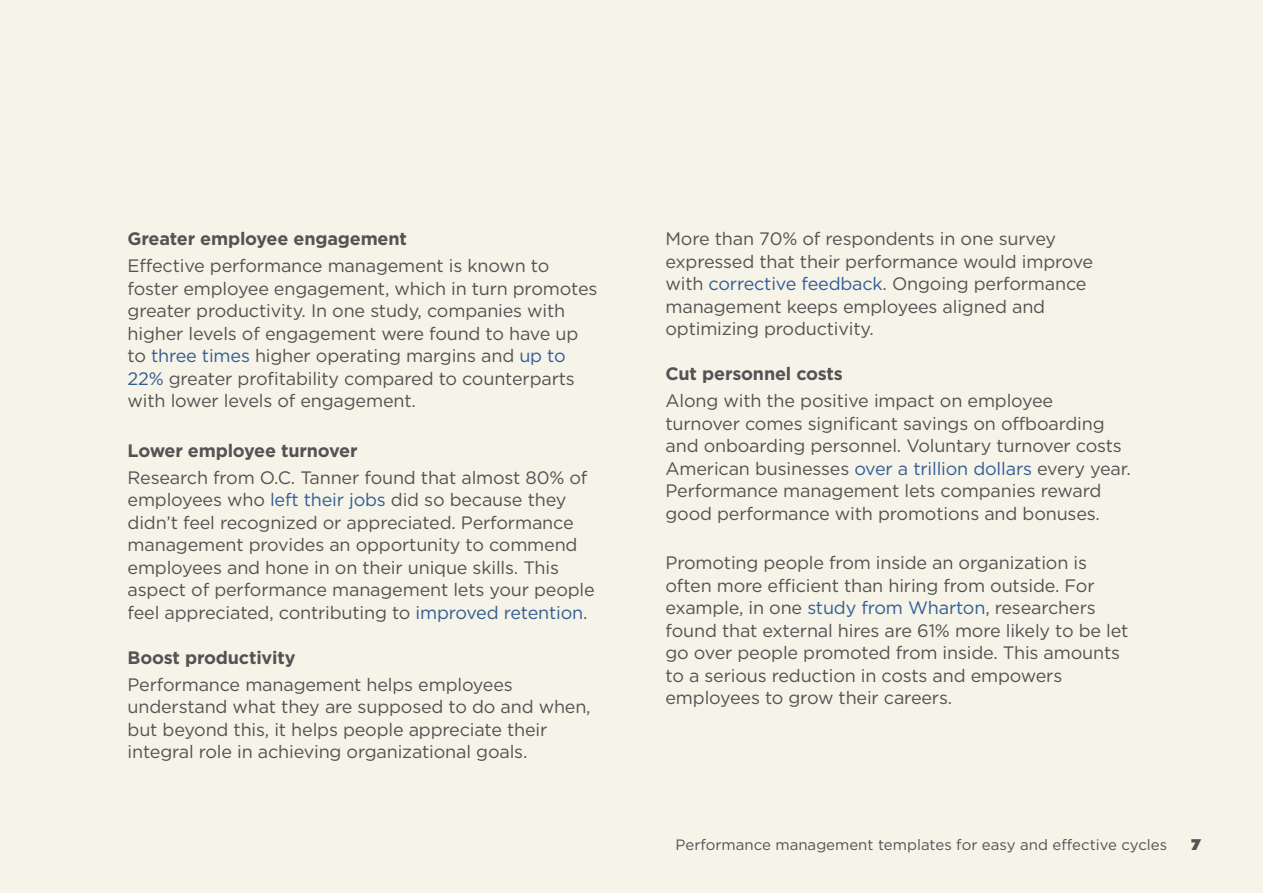
<style>
.page{position:relative;width:1263px;height:893px;background:#f6f3e8}
.page>*{position:absolute;margin:0;border:0;box-sizing:border-box;transform-origin:0 0}
.t1{font:18px/22.5px "Gotham HTF";letter-spacing:-.01em;color:#535353}
.t2{font:700 18px "Gotham HTF";letter-spacing:-.01em;color:#535353}
.t3{font:15px "Gotham HTF";color:#535353}
.t4{font:13.5px "Champion HTF Heavyweight";color:#535353}
.s1{color:#325d95}
</style>
<div class="page">
<p class="t2" style="left:128px;top:229px;width:281px">Greater employee engagement</p>
<p class="t1" style="left:128px;top:254px;width:471px">Effective performance management is known to foster employee engagement, which in turn promotes greater productivity In. one study, companies with higher levels of engagement were found to have up to <span class="s1">three times</span> higher operating margins and <span class="s1">up to 22%</span> greater profitability compared to counterparts with lower levels of engagement.</p>
<p class="t2" style="left:128px;top:440px;width:232px">Lower employee turnover</p>
<p class="t1" style="left:128px;top:466px;width:469px">Research from OC. . Tanner found that almost 80% of employees who <span class="s1">left their jobs</span> did so because they didn t’ feel recognized or appreciated. Performance management provides an opportunity to commend employees and hone in on their unique skills. This aspect of performance management lets your people feel appreciated, contributing to <span class="s1">improved retention</span>.</p>
<p class="t2" style="left:128px;top:647px;width:169px">Boost productivity</p>
<p class="t1" style="left:128px;top:673px;width:465px">Performance management helps employees understand what they are supposed to do and when, but beyond this it, helps people appreciate their integral role in achieving organizational goals.</p>
<p class="t1" style="left:665px;top:227px;width:429px">More than 70% of respondents in one survey expressed that their performance would improve with <span class="s1">corrective feedback</span>. Ongoing performance management keeps employees aligned and optimizing productivity.</p>
<p class="t2" style="left:665px;top:364px;width:179px">Cut personnel costs</p>
<p class="t1" style="left:665px;top:389px;width:467px">Along with the positive impact on employee turnover comes significant savings on offboarding and onboarding personnel. Voluntary turnover costs American businesses <span class="s1">over a trillion dollars</span> every year.<br>Performance management lets companies reward good performance with promotions and bonuses.</p>
<p class="t1" style="left:665px;top:551px;width:464px">Promoting people from inside an organization is often more efficient than hiring from outside. For example in, one <span class="s1">study from Wharton</span>, researchers found that external hires are 61% more likely to be let go over people promoted from inside. This amounts to a serious reduction in costs and empowers employees to grow their careers.</p>
<p class="t3" style="left:675px;top:837px;width:493px">Performance management templates for easy and effective cycles</p>
<p class="t4" style="left:1191px;top:836px;width:12px">7</p>
</div>
